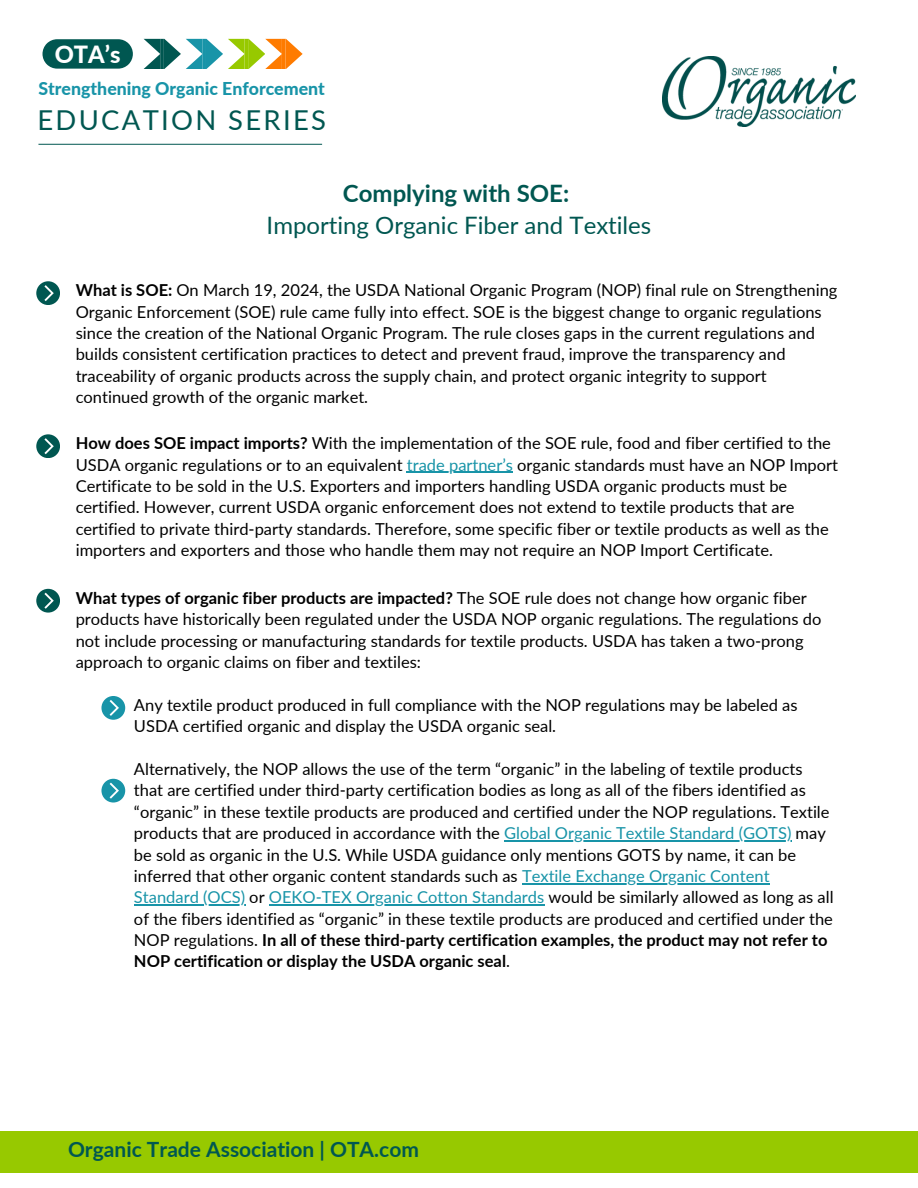
<style>
.page{position:relative;width:918px;height:1188px;background:#fff}
.page>*{position:absolute;margin:0;border:0;box-sizing:border-box;transform-origin:0 0}
.t1{font:27.45px "Lato";letter-spacing:.085em;color:#005751}
.t2{font:24px/32.7px "Lato";color:#005751;text-align:center}
.t3{font:800 23.7px "Lato";color:#fff}
.t4{font:700 21px "Lato";color:#005751}
.t5{font:800 17.7px "Lato";color:#1894a8}
.t6{font:16.5px/21.3px "Lato";color:#000}
.t7{font:700 16.5px/21.3px "Lato";color:#000}
.t8{font:16.5px "Lato";color:#1894a8}
.s1{font-weight:700}
.s2{color:#1894a8}
.s3{color:#000}
.s4{font-weight:400}
</style>
<div class="page">
<div style="left:0;top:1131px;width:918px;height:42px;background:#97c900"></div>
<svg style="left:36px;top:281px;width:24px;height:24px"></svg>
<svg style="left:43px;top:39px;width:90px;height:30px"></svg>
<svg style="left:144px;top:39px;width:158px;height:30px"></svg>
<hr style="left:38px;top:144px;width:284px;height:1px;background:#005751">
<img style="left:663px;top:57px;width:192px;height:70px">
<svg style="left:36px;top:434px;width:24px;height:24px"></svg>
<hr style="left:407px;top:472px;width:106px;height:1px;background:#1894a8">
<svg style="left:36px;top:589px;width:24px;height:23px"></svg>
<hr style="left:504px;top:840px;width:287px;height:1px;background:#1894a8">
<hr style="left:522px;top:883px;width:248px;height:1px;background:#1894a8">
<hr style="left:134px;top:904px;width:111px;height:2px;background:#1894a8">
<hr style="left:269px;top:904px;width:275px;height:2px;background:#1894a8">
<svg style="left:101px;top:696px;width:24px;height:24px"></svg>
<svg style="left:101px;top:779px;width:24px;height:23px"></svg>
<p class="t3" style="left:55px;top:39px;width:67px">OTA’s</p>
<h5 class="t5" style="left:39px;top:78px;width:288px">Strengthening Organic Enforcement</h5>
<p class="t1" style="left:37px;top:102px;width:290px">EDUCATION SERIES</p>
<h2 class="t2" style="left:267px;top:176px;width:386px"><span class="s1">Complying with SOE:<br></span>Importing Organic Fiber and Textiles</h2>
<p class="t6" style="left:76px;top:279px;width:763px"><span class="s1">What is SOE:</span> On March 19, 2024, the USDA National Organic Program (NOP) final rule on Strengthening Organic Enforcement (SOE) rule came fully into effect. SOE is the biggest change to organic regulations since the creation of the National Organic Program. The rule closes gaps in the current regulations and builds consistent certification practices to detect and prevent fraud, improve the transparency and traceability of organic products across the supply chain, and protect organic integrity to support continued growth of the organic market.</p>
<p class="t6" style="left:76px;top:432px;width:764px"><span class="s1">How does SOE impact imports?</span> With the implementation of the SOE rule, food and fiber certified to the<br>USDA organic regulations or to an equivalent <span class="s2">trade partner’s</span> organic standards must have an NOP Import</p>
<h3 class="t6" style="left:76px;top:475px;width:755px">Certificate to be sold in the U.S. Exporters and importers handling USDA organic products must be certified. However, current USDA organic enforcement does not extend to textile products that are certified to private third-party standards. Therefore, some specific fiber or textile products as well as the importers and exporters and those who handle them may not require an NOP Import Certificate.</h3>
<p class="t6" style="left:76px;top:587px;width:747px"><span class="s1">What types of organic fiber products are impacted?</span> The SOE rule does not change how organic fiber products have historically been regulated under the USDA NOP organic regulations. The regulations do not include processing or manufacturing standards for textile products. USDA has taken a two-prong approach to organic claims on fiber and textiles:</p>
<p class="t6" style="left:134px;top:694px;width:665px">Any textile product produced in full compliance with the NOP regulations may be labeled as<br>USDA certified organic and display the USDA organic seal.</p>
<p class="t6" style="left:134px;top:758px;width:697px">Alternatively, the NOP allows the use of the term “organic” in the labeling of textile products that are certified under third-party certification bodies as long as all of the fibers identified as “organic” in these textile products are produced and certified under the NOP regulations. Textile products that are produced in accordance with the <span class="s2">Global Organic Textile Standard (GOTS)</span> may</p>
<p class="t6" style="left:134px;top:844px;width:664px">be sold as organic in the U.S. While USDA guidance only mentions GOTS by name, it can be inferred that other organic content standards such as <span class="s2">Textile Exchange Organic Content</span></p>
<p class="t8" style="left:134px;top:887px;width:701px">Standard (OCS) <span class="s3">or</span> OEKO-TEX Organic Cotton Standards <span class="s3">would be similarly allowed as long as all</span></p>
<p class="t7" style="left:134px;top:908px;width:700px"><span class="s4">of the fibers identified as “organic” in these textile products are produced and certified under the<br>NOP regulations.</span> In all of these third-party certification examples, the product may not refer to<br>NOP certification or display the USDA organic seal<span class="s4">.</span></p>
<p class="t4" style="left:68px;top:1137px;width:352px">Organic Trade Association | OTA.com</p>
</div>
